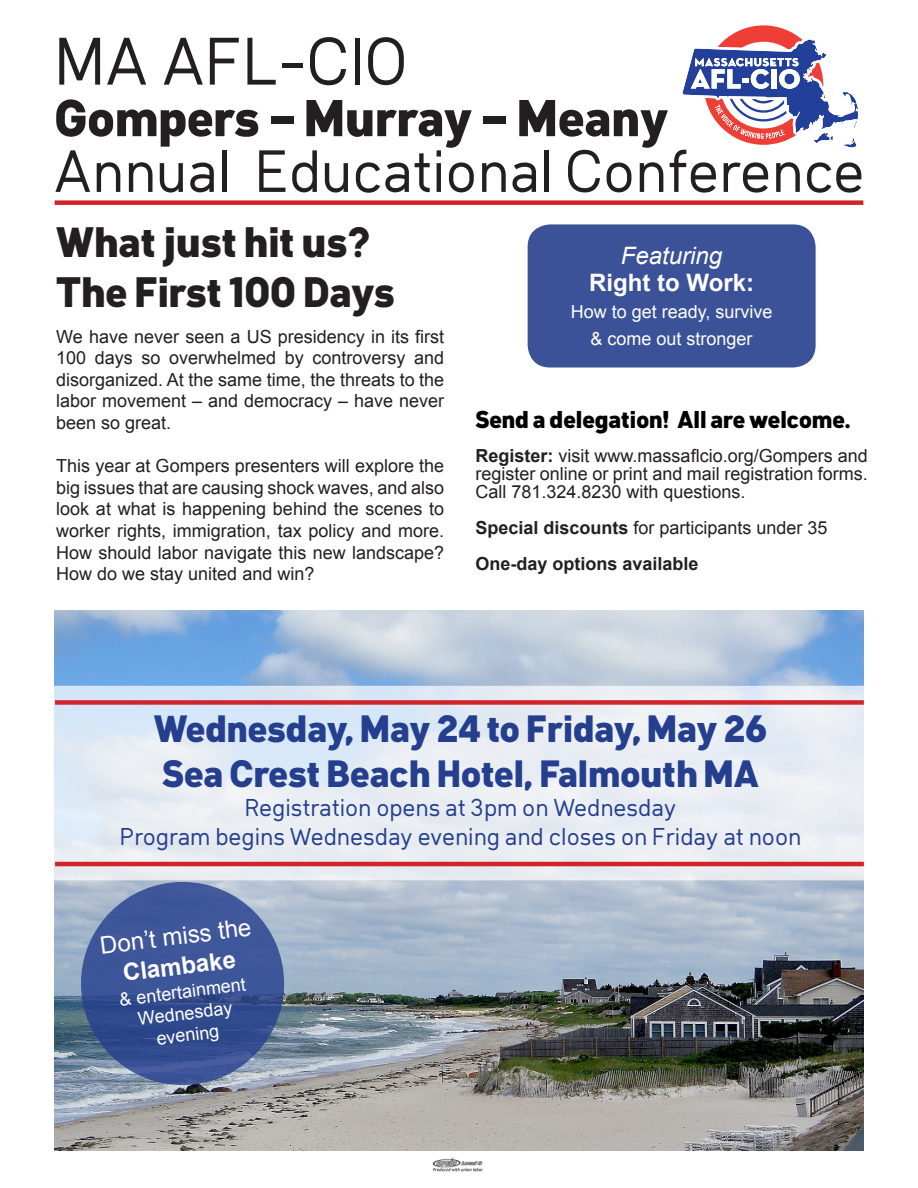
<style>
.page{position:relative;width:918px;height:1188px;background:#fff}
.page>*{position:absolute;margin:0;border:0;box-sizing:border-box;transform-origin:0 0}
.t1{font:66px "Klima";color:#231f20}
.t2{font:58.5px "Klima";color:#231f20}
.t3{font:800 51px "Klima";color:#231f20}
.t4{font:800 42px/50.4px "Klima";color:#231f20}
.t5{font:800 37.5px "Klima";color:#253f8e}
.t6{font:24px "Klima";color:#253f8e}
.t7{font:800 24px "Klima";color:#000}
.t8{font:700 24px "Arial";color:#fff}
.t9{font:24px "Arial";color:#fff}
.t10{font:italic 24px "Arial";color:#fff}
.t11{font:18px/21.6px "Arial";color:#231f20;text-align:justify}
.t12{font:18px/21.6px "Arial";color:#fff;text-align:center}
.t13{font:700 18px "Arial";color:#231f20}
.s1{font-weight:700}
</style>
<div class="page">
<img style="left:55px;top:610px;width:809px;height:540px">
<svg style="left:682px;top:25px;width:176px;height:123px"></svg>
<div style="left:55px;top:200px;width:808px;height:5px;background:#d1232a"></div>
<img style="left:432px;top:1158px;width:51px;height:14px">
<svg style="left:54px;top:686px;width:810px;height:194px;fill:#e8edf3"></svg>
<div style="left:55px;top:700px;width:809px;height:5px;background:#d1232a"></div>
<svg style="left:82px;top:883px;width:201px;height:201px;fill:#3d5699"></svg>
<hr style="left:55px;top:862px;width:809px;height:4px;background:#d1232a">
<div style="left:528px;top:224px;width:288px;height:144px;background:#3b5299;border-radius:22px"></div>
<p class="t1" style="left:54px;top:13px;width:355px">MA AFL-CIO</p>
<p class="t3" style="left:54px;top:79px;width:616px">Gompers – Murray – Meany</p>
<p class="t2" style="left:54px;top:128px;width:812px">Annual Educational Conference</p>
<p class="t4" style="left:56px;top:214px;width:340px">What just hit us?<br>The First 100 Days</p>
<p class="t11" style="left:56px;top:326px;width:390px">We have never seen a US presidency in its first 100 days so overwhelmed by controversy and disorganized. At the same time, the threats to the labor movement – and democracy – have never been so great.</p>
<p class="t11" style="left:56px;top:455px;width:390px">This year at Gompers presenters will explore the big issues that are causing shock waves, and also look at what is happening behind the scenes to worker rights, immigration, tax policy and more.<br>How should labor navigate this new landscape?<br>How do we stay united and win?</p>
<p class="t10" style="left:621px;top:240px;width:103px">Featuring</p>
<p class="t8" style="left:589px;top:267px;width:166px">Right to Work:</p>
<p class="t12" style="left:571px;top:301px;width:203px">How to get ready, survive</p>
<p class="t12" style="left:591px;top:328px;width:164px">&amp; come out stronger</p>
<p class="t7" style="left:475px;top:401px;width:377px">Send a delegation! All are welcome.</p>
<p class="t11" style="left:475px;top:447px;width:394px;line-height:18px"><span class="s1">Register:</span> visit www.massaflcio.org/Gompers and register online or print and mail registration forms.<br>Call 781.324.8230 with questions.</p>
<p class="t11" style="left:475px;top:517px;width:354px"><span class="s1">Special discounts</span> for participants under 35</p>
<p class="t13" style="left:475px;top:552px;width:225px">One-day options available</p>
<p class="t5" style="left:154px;top:700px;width:615px">Wednesday, May 24 to Friday, May 26</p>
<p class="t5" style="left:162px;top:745px;width:598px">Sea Crest Beach Hotel, Falmouth MA</p>
<p class="t6" style="left:245px;top:790px;width:433px">Registration opens at 3pm on Wednesday</p>
<p class="t6" style="left:120px;top:819px;width:683px">Program begins Wednesday evening and closes on Friday at noon</p>
<p class="t9" style="left:98px;top:930px;width:154px;rotate:-7deg">Don’t miss the</p>
<p class="t8" style="left:121px;top:957px;width:115px;rotate:-7deg">Clambake</p>
<p class="t12" style="left:118px;top:989px;width:129px;rotate:-7deg">&amp; entertainment<br>Wednesday</p>
<p class="t12" style="left:155px;top:1028px;width:65px;rotate:-7deg">evening</p>
</div>
